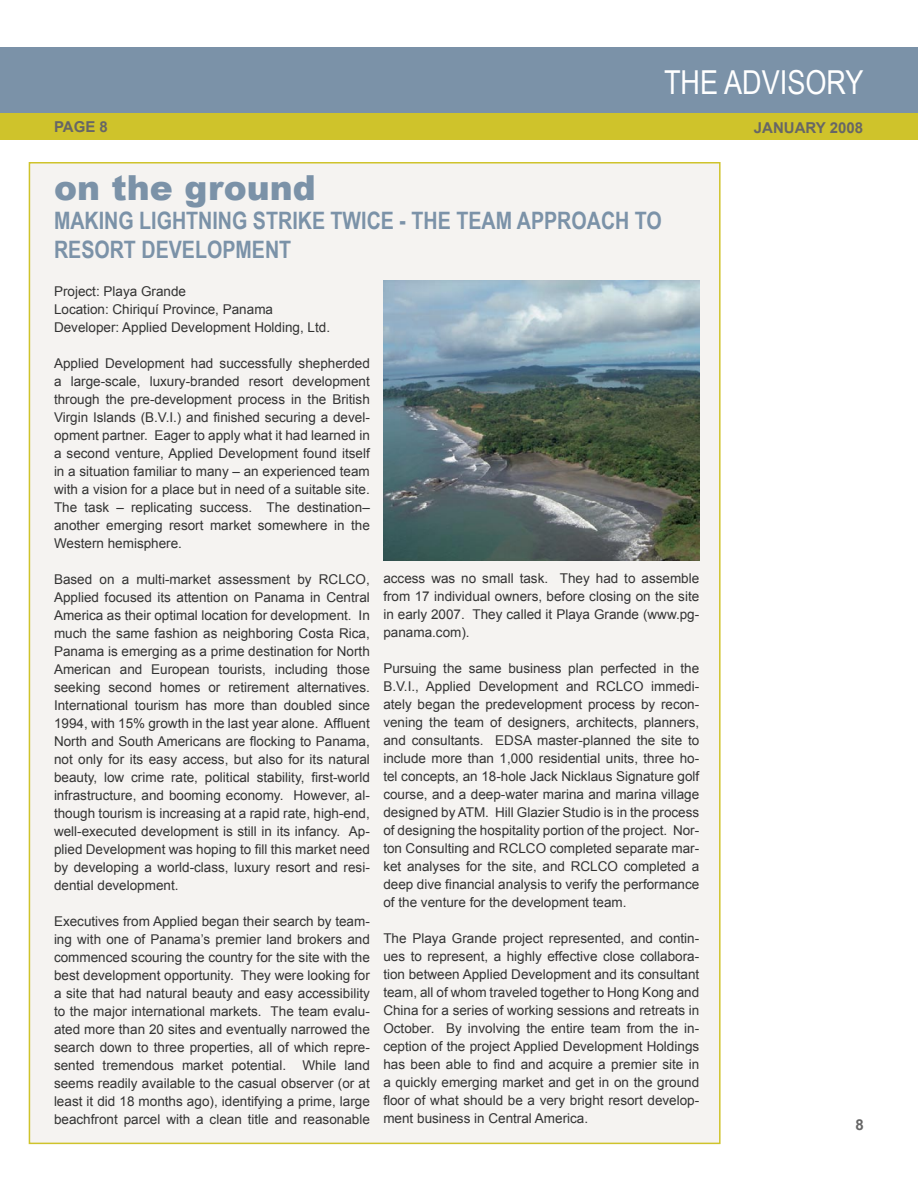
<style>
.page{position:relative;width:918px;height:1188px;background:#fff}
.page>*{position:absolute;margin:0;border:0;box-sizing:border-box;transform-origin:0 0}
.t1{font:900 34.5px "Arial";color:#7b92a8}
.t2{font:33px "Arial Narrow";color:#fff}
.t3{font:700 24px/28.8px "Arial Narrow";color:#7b92a8}
.t4{font:700 15px "Arial";color:#666}
.t5{font:13.5px/18px "Arial";color:#333;text-align:justify}
</style>
<div class="page">
<div style="left:0;top:113px;width:918px;height:27px;background:#cfc32b"></div>
<div style="left:0;top:47px;width:918px;height:66px;background:#7b92a8"></div>
<div style="left:29px;top:162px;width:692px;height:982px;background:#f5f3f1;border:2px solid #cfc32b"></div>
<img style="left:383px;top:281px;width:316px;height:279px">
<p class="t4" style="left:54px;top:118px;width:55px">PAGE 8</p>
<h2 class="t2" style="left:664px;top:64px;width:201px">THE ADVISORY</h2>
<p class="t4" style="left:754px;top:119px;width:111px">JANUARY 2008</p>
<h1 class="t1" style="left:54px;top:169px;width:263px">on the ground</h1>
<h3 class="t3" style="left:54px;top:206px;width:609px">MAKING LIGHTNING STRIKE TWICE - THE TEAM APPROACH TO<br>RESORT DEVELOPMENT</h3>
<p class="t5" style="left:54px;top:282px;width:278px;text-align:left">Project: Playa Grande<br>Location: Chiriquí Province, Panama<br>Developer: Applied Development Holding, Ltd.</p>
<p class="t5" style="left:54px;top:354px;width:317px">Applied Development had successfully shepherded a large-scale, luxury-branded resort development through the pre-development process in the British Virgin Islands (B.V.I.) and finished securing a devel&shy;opment partner. Eager to apply what it had learned in a second venture, Applied Development found itself in a situation familiar to many – an experienced team with a vision for a place but in need of a suitable site.<br>The task – replicating success. The destination– another emerging resort market somewhere in the Western hemisphere.</p>
<p class="t5" style="left:54px;top:570px;width:317px">Based on a multi-market assessment by RCLCO, Applied focused its attention on Panama in Central America as their optimal location for development. In much the same fashion as neighboring Costa Rica, Panama is emerging as a prime destination for North American and European tourists, including those seeking second homes or retirement alternatives.<br>International tourism has more than doubled since 1994, with 15% growth in the last year alone. Affluent North and South Americans are flocking to Panama, not only for its easy access, but also for its natural beauty, low crime rate, political stability, first-world infrastructure, and booming economy. However, al&shy;though tourism is increasing at a rapid rate, high-end, well-executed development is still in its infancy. Ap&shy;plied Development was hoping to fill this market need by developing a world-class, luxury resort and resi&shy;dential development.</p>
<p class="t5" style="left:54px;top:912px;width:317px">Executives from Applied began their search by team&shy;ing with one of Panama’s premier land brokers and commenced scouring the country for the site with the best development opportunity. They were looking for a site that had natural beauty and easy accessibility to the major international markets. The team evalu&shy;ated more than 20 sites and eventually narrowed the search down to three properties, all of which repre&shy;sented tremendous market potential. While land seems readily available to the casual observer (or at least it did 18 months ago), identifying a prime, large beachfront parcel with a clean title and reasonable</p>
<p class="t5" style="left:383px;top:569px;width:317px">access was no small task. They had to assemble from 17 individual owners, before closing on the site in early 2007. They called it Playa Grande (www.pg&shy;panama.com).</p>
<p class="t5" style="left:383px;top:659px;width:317px">Pursuing the same business plan perfected in the B.V.I., Applied Development and RCLCO immedi&shy;ately began the predevelopment process by recon&shy;vening the team of designers, architects, planners, and consultants. EDSA master-planned the site to include more than 1,000 residential units, three ho&shy;tel concepts, an 18-hole Jack Nicklaus Signature golf course, and a deep-water marina and marina village designed by ATM. Hill Glazier Studio is in the process of designing the hospitality portion of the project. Nor&shy;ton Consulting and RCLCO completed separate mar&shy;ket analyses for the site, and RCLCO completed a deep dive financial analysis to verify the performance of the venture for the development team.</p>
<p class="t5" style="left:383px;top:929px;width:317px">The Playa Grande project represented, and contin&shy;ues to represent, a highly effective close collabora&shy;tion between Applied Development and its consultant team, all of whom traveled together to Hong Kong and China for a series of working sessions and retreats in October. By involving the entire team from the in&shy;ception of the project Applied Development Holdings has been able to find and acquire a premier site in a quickly emerging market and get in on the ground floor of what should be a very bright resort develop&shy;ment business in Central America.</p>
<p class="t4" style="left:856px;top:1117px;width:10px">8</p>
</div>
